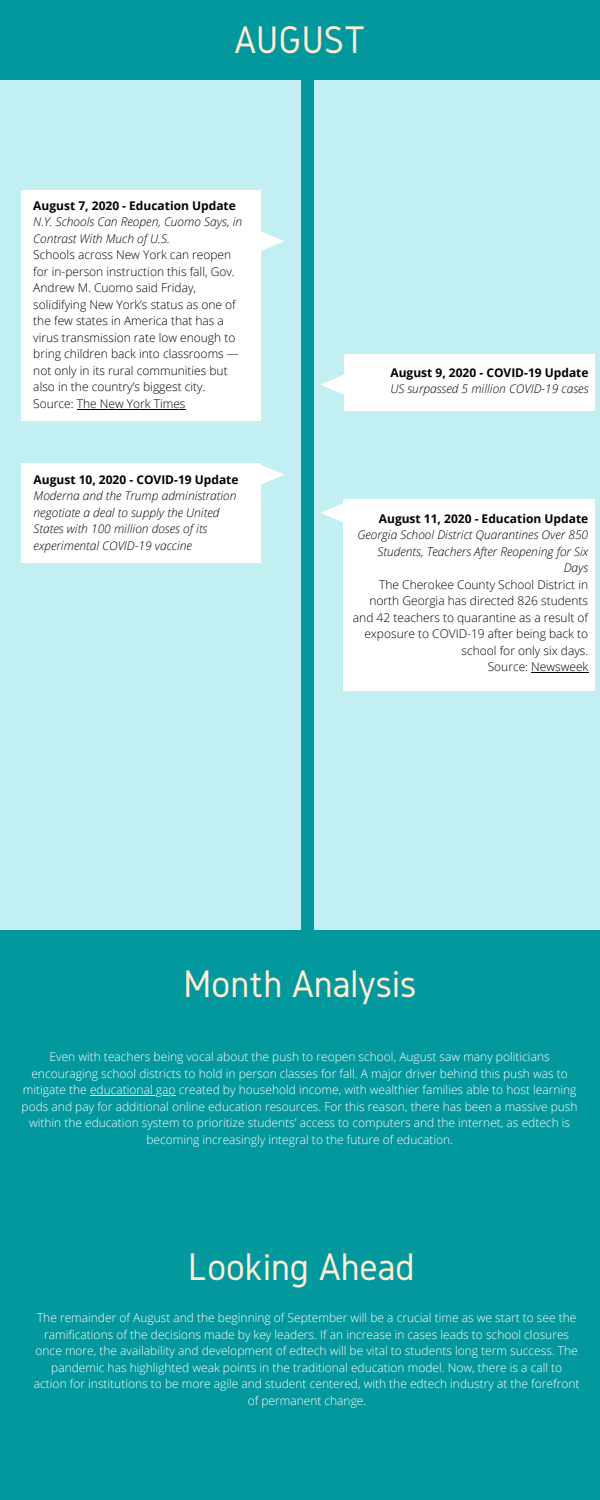
<style>
.page{position:relative;width:600px;height:1500px;background:#c2eff1}
.page>*{position:absolute;margin:0;border:0;box-sizing:border-box;transform-origin:0 0}
.t1{font:40px "Gidole";color:#ffeed1}
.t2{font:300 12px/16.5px "Open Sans";color:#fff;text-align:center}
.t3{font:300 12px/16.5px "Open Sans";color:#000;text-align:right}
.t4{font:italic 300 12px/16.5px "Open Sans";color:#000}
.t5{font:700 12px "Open Sans";color:#000}
</style>
<div class="page">
<div style="left:302px;top:80px;width:12px;height:1191px;background:#03989e"></div>
<div style="left:0;top:0;width:600px;height:80px;background:#03989e"></div>
<div style="left:343px;top:499px;width:251px;height:192px;background:#fff"></div>
<svg style="left:321px;top:503px;width:22px;height:19px"></svg>
<hr style="left:531px;top:672px;width:57px;height:1px;background:#000">
<div style="left:21px;top:464px;width:240px;height:99px;background:#fff"></div>
<svg style="left:261px;top:465px;width:23px;height:20px"></svg>
<div style="left:21px;top:191px;width:240px;height:230px;background:#fff"></div>
<svg style="left:261px;top:231px;width:23px;height:20px"></svg>
<hr style="left:77px;top:409px;width:109px;height:1px;background:#000">
<div style="left:0;top:931px;width:600px;height:569px;background:#03989e"></div>
<div style="left:344px;top:354px;width:250px;height:57px;background:#fff"></div>
<svg style="left:321px;top:375px;width:23px;height:20px"></svg>
<hr style="left:90px;top:1095px;width:86px;height:1px;background:#fff">
<h1 class="t1" style="left:235px;top:18px;width:132px">AUGUST</h1>
<p class="t5" style="left:33px;top:197px;width:204px">August 7, 2020 - Education Update</p>
<p class="t4" style="left:33px;top:213px;width:210px">N.Y. Schools Can Reopen, Cuomo Says, in<br>Contrast With Much of U.S.</p>
<p class="t3" style="left:33px;top:246px;width:207px;text-align:left">Schools across New York can reopen for in-person instruction this fall, Gov.<br>Andrew M. Cuomo said Friday, solidifying New York’s status as one of the few states in America that has a virus transmission rate low enough to bring children back into classrooms — not only in its rural communities but also in the country’s biggest city.<br>Source: The New York Times</p>
<p class="t5" style="left:390px;top:364px;width:200px">August 9, 2020 - COVID-19 Update</p>
<p class="t4" style="left:390px;top:380px;width:200px">US surpassed 5 million COVID-19 cases</p>
<p class="t5" style="left:34px;top:471px;width:207px">August 10, 2020 - COVID-19 Update</p>
<p class="t4" style="left:34px;top:487px;width:205px">Moderna and the Trump administration negotiate a deal to supply the United States with 100 million doses of its experimental COVID-19 vaccine</p>
<p class="t5" style="left:379px;top:510px;width:211px">August 11, 2020 - Education Update</p>
<p class="t4" style="left:357px;top:526px;width:233px;text-align:right">Georgia School District Quarantines Over 850<br>Students, Teachers After Reopening for Six<br>Days</p>
<p class="t3" style="left:353px;top:576px;width:237px">The Cherokee County School District in north Georgia has directed 826 students and 42 teachers to quarantine as a result of exposure to COVID-19 after being back to school for only six days.<br>Source: Newsweek</p>
<h1 class="t1" style="left:184px;top:962px;width:234px">Month Analysis</h1>
<p class="t2" style="left:22px;top:1048px;width:557px">Even with teachers being vocal about the push to reopen school, August saw many politicians encouraging school districts to hold in person classes for fall. A major driver behind this push was to mitigate the educational gap created by household income, with wealthier families able to host learning pods and pay for additional online education resources. For this reason, there has been a massive push within the education system to prioritize students’ access to computers and the internet, as edtech is becoming increasingly integral to the future of education.</p>
<h1 class="t1" style="left:188px;top:1245px;width:228px">Looking Ahead</h1>
<p class="t2" style="left:34px;top:1309px;width:547px">The remainder of August and the beginning of September will be a crucial time as we start to see the ramifications of the decisions made by key leaders. If an increase in cases leads to school closures once more, the availability and development of edtech will be vital to students long term success. The pandemic has highlighted weak points in the traditional education model. Now, there is a call to action for institutions to be more agile and student centered, with the edtech industry at the forefront of permanent change.</p>
</div>
